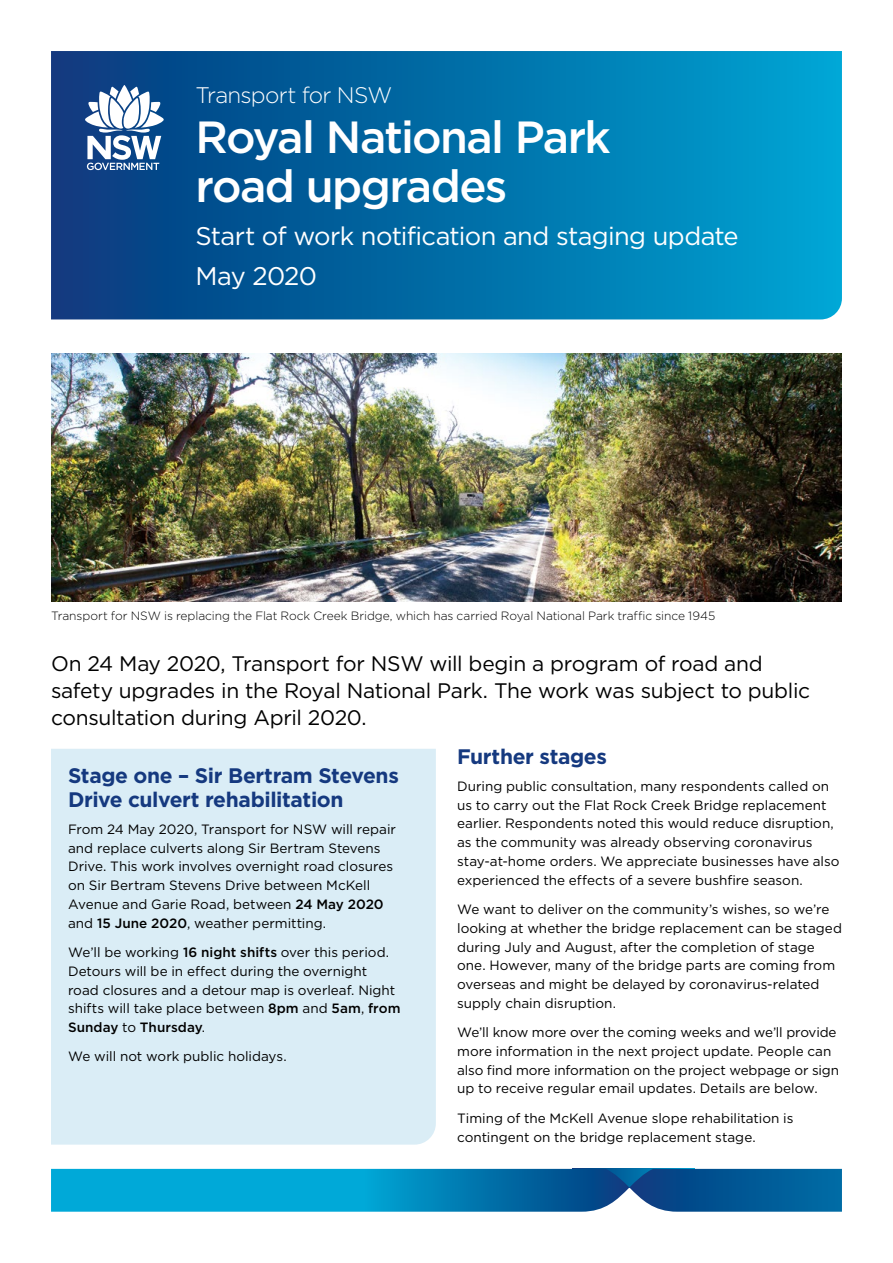
<style>
.page{position:relative;width:893px;height:1263px;background:#fff}
.page>*{position:absolute;margin:0;border:0;box-sizing:border-box;transform-origin:0 0}
._01_H1_Indent{font:500 45px/49.5px "Gotham";letter-spacing:-.035em;color:#fff}
._00_CoverSub_Indent{font:25.5px "Gotham";letter-spacing:-.025em;color:#fff}
._01_H1_Indent-2{font:300 22.5px "Gotham";letter-spacing:-.035em;color:#fff}
._02_Intro{font:21px/27px "Gotham";letter-spacing:-.015em;color:#000}
._01_H2{font:700 21px/24px "Gotham";letter-spacing:-.02em;color:#15397f}
._02_Body{font:13.5px/18.8px "Gotham";color:#000}
.t1{font:300 12px "Gotham";letter-spacing:-.005em;color:#000}
.s1{font-weight:500}
</style>
<div class="page">
<svg style="left:51px;top:1169px;width:791px;height:43px;background:#0884b8"></svg>
<svg style="left:51px;top:51px;width:791px;height:268px;background:#016fa8"></svg>
<img style="left:51px;top:353px;width:791px;height:249px">
<div style="left:51px;top:749px;width:385px;height:395px;background:#daedf6"></div>
<svg style="left:85px;top:85px;width:79px;height:85px"></svg>
<h1 class="_01_H1_Indent-2" style="left:196px;top:81px;width:198px">Transport for NSW</h1>
<h1 class="_01_H1_Indent" style="left:196px;top:111px;width:417px">Royal National Park road upgrades</h1>
<h2 class="_00_CoverSub_Indent" style="left:196px;top:219px;width:545px">Start of work notification and staging update</h2>
<h2 class="_00_CoverSub_Indent" style="left:196px;top:260px;width:123px">May 2020</h2>
<p class="t1" style="left:51px;top:608px;width:666px">Transport for NSW is replacing the Flat Rock Creek Bridge, which has carried Royal National Park traffic since 1945</p>
<p class="_02_Intro" style="left:51px;top:649px;width:761px">On 24 May 2020, Transport for NSW will begin a program of road and safety upgrades in the Royal National Park. The work was subject to public consultation during April 2020.</p>
<h2 class="_01_H2" style="left:457px;top:744px;width:151px">Further stages</h2>
<p class="_02_Body" style="left:457px;top:776px;width:384px">During public consultation, many respondents called on us to carry out the Flat Rock Creek Bridge replacement earlier. Respondents noted this would reduce disruption, as the community was already observing coronavirus stay-at-home orders. We appreciate businesses have also experienced the effects of a severe bushfire season.</p>
<p class="_02_Body" style="left:457px;top:899px;width:386px">We want to deliver on the community’s wishes, so we’re looking at whether the bridge replacement can be staged during July and August, after the completion of stage one. However, many of the bridge parts are coming from overseas and might be delayed by coronavirus-related supply chain disruption.</p>
<p class="_02_Body" style="left:457px;top:1023px;width:383px">We’ll know more over the coming weeks and we’ll provide more information in the next project update. People can also find more information on the project webpage or sign up to receive regular email updates. Details are below.</p>
<p class="_02_Body" style="left:457px;top:1108px;width:338px">Timing of the McKell Avenue slope rehabilitation is contingent on the bridge replacement stage.</p>
<h2 class="_01_H2" style="left:68px;top:763px;width:332px">Stage one – Sir Bertram Stevens<br>Drive culvert rehabilitation</h2>
<p class="_02_Body" style="left:68px;top:819px;width:329px">From 24 May 2020, Transport for NSW will repair and replace culverts along Sir Bertram Stevens Drive. This work involves overnight road closures on Sir Bertram Stevens Drive between McKell Avenue and Garie Road, between <span class="s1">24 May 2020 </span>and <span class="s1">15 June 2020</span>, weather permitting.</p>
<p class="_02_Body" style="left:68px;top:942px;width:334px">We’ll be working <span class="s1">16 night shifts</span> over this period.<br>Detours will be in effect during the overnight road closures and a detour map is overleaf. Night shifts will take place between <span class="s1">8pm</span> and <span class="s1">5am</span>, <span class="s1">from Sunday</span> to <span class="s1">Thursday</span>.</p>
<p class="_02_Body" style="left:68px;top:1047px;width:220px">We will not work public holidays.</p>
</div>
